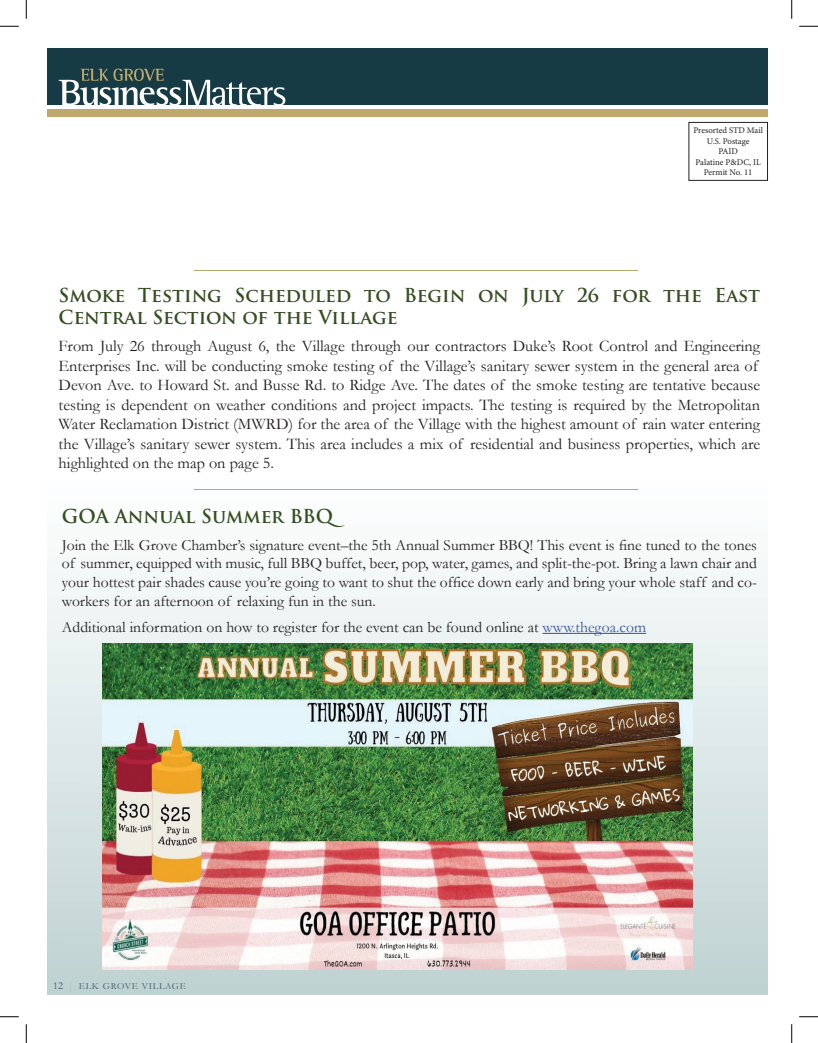
<style>
.page{position:relative;width:818px;height:1043px;background:#fff}
.page>*{position:absolute;margin:0;border:0;box-sizing:border-box;transform-origin:0 0}
.t1{font:700 18.75px/22.5px "Trajan Pro";color:#354e21}
.t2{font:16.25px/19.5px "Garamond";color:#231f20}
.t3{font:15.62px/18.8px "Garamond";color:#231f20;text-align:justify}
.t4{font:9.38px "Garamond";letter-spacing:.08em;color:#405d65}
.t5{font:8.75px/10.5px "Minion Pro";color:#231f20;text-align:center}
.s1{color:#3853a3}
.s2{font-size:10.62px}
.s3{font-size:10.62px;color:#a5c0c0}
</style>
<div class="page">
<div style="left:47px;top:476px;width:720px;height:518px;background:linear-gradient(to bottom,#fff,#c0d2d3)"></div>
<div style="left:47px;top:49px;width:720px;height:56px;background:#163b44"></div>
<svg style="left:59px;top:69px;width:226px;height:36px"></svg>
<div style="left:47px;top:109px;width:720px;height:7px;background:#bea86d"></div>
<hr style="left:194px;top:489px;width:443px;height:1px;background:#bea86d">
<hr style="left:542px;top:633px;width:104px;height:1px;background:#3853a3">
<img style="left:102px;top:644px;width:590px;height:325px">
<hr style="left:194px;top:270px;width:443px;height:1px;background:#bea86d">
<div style="left:688px;top:122px;width:79px;height:59px;border:1px solid #231f20"></div>
<svg style="left:0;top:25px;width:19px;height:2px"></svg>
<svg style="left:799px;top:25px;width:19px;height:2px"></svg>
<svg style="left:0;top:1016px;width:19px;height:1px"></svg>
<svg style="left:799px;top:1016px;width:19px;height:1px"></svg>
<svg style="left:25px;top:0;width:2px;height:19px"></svg>
<svg style="left:25px;top:1024px;width:2px;height:18px"></svg>
<svg style="left:791px;top:0;width:1px;height:19px"></svg>
<svg style="left:791px;top:1024px;width:1px;height:18px"></svg>
<p class="t5" style="left:693px;top:125px;width:71px">Presorted STD Mail<br>U.S. Postage<br>PAID<br>Palatine P&amp;DC, IL<br>Permit No. 11</p>
<p class="t1" style="left:59px;top:284px;width:703px">Smoke Testing Scheduled to Begin on July 26 for the East<br>Central Section of the Village</p>
<p class="t2" style="left:59px;top:336px;width:703px">From July 26 through August 6, the Village through our contractors Duke’s Root Control and Engineering Enterprises Inc. will be conducting smoke testing of the Village’s sanitary sewer system in the general area of Devon Ave. to Howard St. and Busse Rd. to Ridge Ave. The dates of the smoke testing are tentative because testing is dependent on weather conditions and project impacts. The testing is required by the Metropolitan Water Reclamation District (MWRD) for the area of the Village with the highest amount of rain water entering the Village’s sanitary sewer system. This area includes a mix of residential and business properties, which are highlighted on the map on page 5.</p>
<p class="t1" style="left:62px;top:505px;width:284px">GOA Annual Summer BBQ</p>
<p class="t3" style="left:62px;top:535px;width:696px">Join the Elk Grove Chamber’s signature event–the 5th Annual Summer BBQ! This event is fine tuned to the tones of summer, equipped with music, full BBQ buffet, beer, pop, water, games, and split-the-pot. Bring a lawn chair and your hottest pair shades cause you’re going to want to shut the office down early and bring your whole staff and co&shy;workers for an afternoon of relaxing fun in the sun.</p>
<p class="t3" style="left:62px;top:617px;width:585px">Additional information on how to register for the event can be found online at <span class="s1">www.thegoa.com</span></p>
<p class="t4" style="left:53px;top:979px;width:134px"><span class="s2">12</span> <span class="s3">|</span> ELK GROVE VILLAGE</p>
</div>
